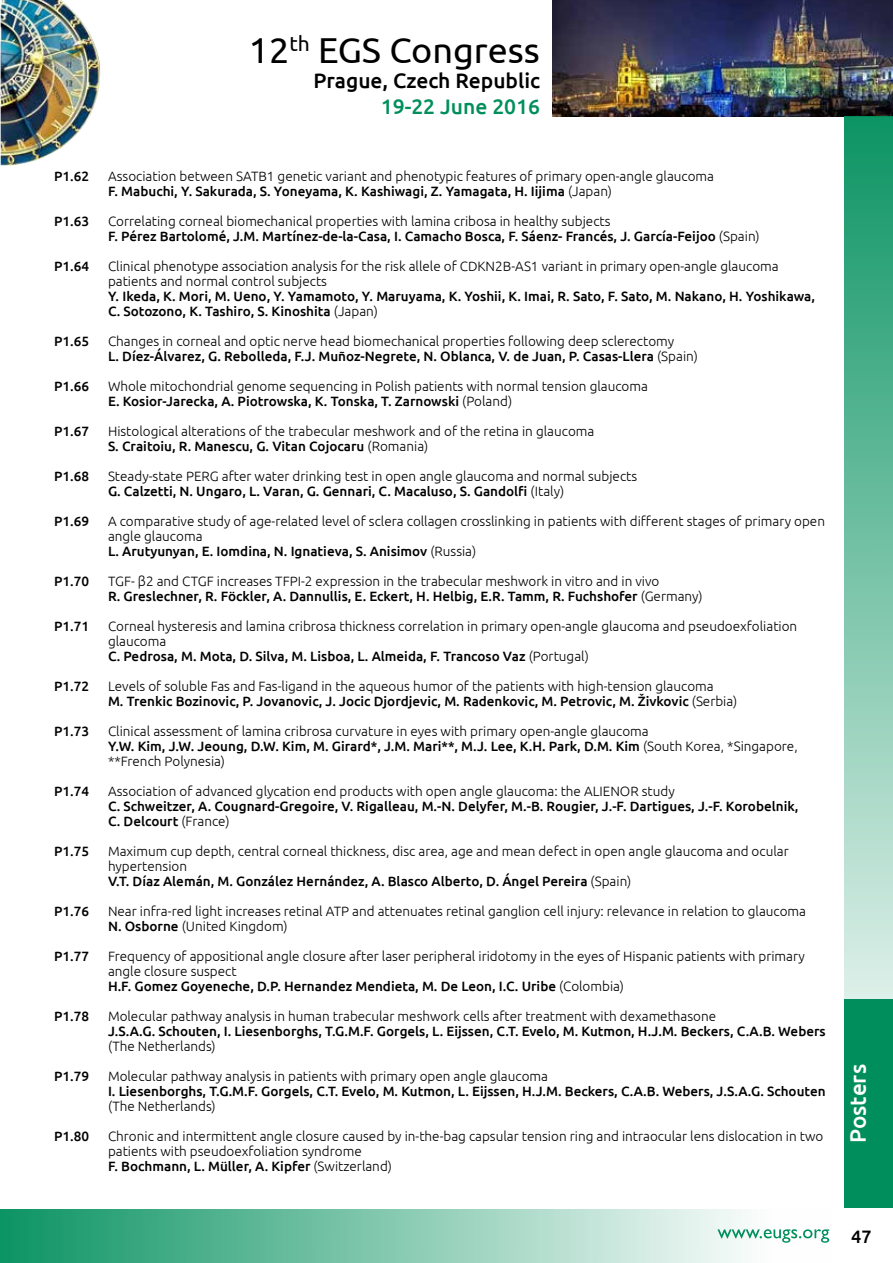
<style>
.page{position:relative;width:893px;height:1263px;background:#fff}
.page>*{position:absolute;margin:0;border:0;box-sizing:border-box;transform-origin:0 0}
.t1{font:36px "Ubuntu";color:#000}
.t2{font:500 22.5px "Ubuntu";color:#fff}
.t3{font:500 21px "Ubuntu";color:#000}
.t4{font:500 21px "Ubuntu";color:#008f5c}
.t5{font:500 18px "Ubuntu";color:#000}
.t6{font:300 13.5px/15px "Ubuntu";color:#000}
.t7{font:500 13.5px/15px "Ubuntu";color:#000}
.s1{font-weight:500}
.s2{font-weight:300}
</style>
<div class="page">
<img style="left:553px;top:0;width:340px;height:117px">
<svg style="left:844px;top:117px;width:49px;height:882px;background:#74c1a6"></svg>
<hr style="left:0;top:1209px;width:1px;height:54px;background:#008f5c">
<div style="left:1px;top:1209px;width:829px;height:54px;background:linear-gradient(to right,#0e9564,#fff)"></div>
<div style="left:844px;top:999px;width:49px;height:209px;background:#008f5c"></div>
<svg style="left:717px;top:1229px;width:112px;height:14px"></svg>
<img style="left:0;top:0;width:100px;height:166px">
<h1 class="t1" style="left:249px;top:29px;width:293px">12<sup>th</sup> EGS Congress</h1>
<h3 class="t3" style="left:313px;top:68px;width:228px">Prague, Czech Republic</h3>
<h3 class="t4" style="left:381px;top:93px;width:161px">19-22 June 2016</h3>
<p class="t7" style="left:54px;top:168px;width:37px">P1.62</p>
<p class="t6" style="left:108px;top:168px;width:608px">Association between SATB1 genetic variant and phenotypic features of primary open-angle glaucoma<br><span class="s1">F. Mabuchi, Y. Sakurada, S. Yoneyama, K. Kashiwagi, Z. Yamagata, H. Iijima</span> (Japan)</p>
<p class="t7" style="left:54px;top:213px;width:37px">P1.63</p>
<p class="t7" style="left:108px;top:213px;width:653px"><span class="s2">Correlating corneal biomechanical properties with lamina cribosa in healthy subjects<br></span>F. Pérez Bartolomé, J.M. Martínez-de-la-Casa, I. Camacho Bosca, F. Sáenz- Francés, J. García-Feijoo <span class="s2">(Spain)</span></p>
<p class="t7" style="left:54px;top:258px;width:37px">P1.64</p>
<p class="t6" style="left:108px;top:258px;width:672px">Clinical phenotype association analysis for the risk allele of CDKN2B-AS1 variant in primary open-angle glaucoma patients and normal control subjects</p>
<p class="t7" style="left:108px;top:288px;width:709px">Y. Ikeda, K. Mori, M. Ueno, Y. Yamamoto, Y. Maruyama, K. Yoshii, K. Imai, R. Sato, F. Sato, M. Nakano, H. Yoshikawa,<br>C. Sotozono, K. Tashiro, S. Kinoshita <span class="s2">(Japan)</span></p>
<p class="t7" style="left:54px;top:333px;width:37px">P1.65</p>
<p class="t6" style="left:108px;top:333px;width:591px">Changes in corneal and optic nerve head biomechanical properties following deep sclerectomy<br><span class="s1">L. Díez-Álvarez, G. Rebolleda, F.J. Muñoz-Negrete, N. Oblanca, V. de Juan, P. Casas-Llera</span> (Spain)</p>
<p class="t7" style="left:54px;top:378px;width:37px">P1.66</p>
<p class="t6" style="left:108px;top:378px;width:541px">Whole mitochondrial genome sequencing in Polish patients with normal tension glaucoma<br><span class="s1">E. Kosior-Jarecka, A. Piotrowska, K. Tonska, T. Zarnowski</span> (Poland)</p>
<p class="t7" style="left:54px;top:423px;width:37px">P1.67</p>
<p class="t6" style="left:108px;top:423px;width:488px">Histological alterations of the trabecular meshwork and of the retina in glaucoma<br><span class="s1">S. Craitoiu, R. Manescu, G. Vitan Cojocaru</span> (Romania)</p>
<p class="t7" style="left:54px;top:468px;width:37px">P1.68</p>
<p class="t6" style="left:108px;top:468px;width:531px">Steady-state PERG after water drinking test in open angle glaucoma and normal subjects<br><span class="s1">G. Calzetti, N. Ungaro, L. Varan, G. Gennari, C. Macaluso, S. Gandolfi</span> (Italy)</p>
<p class="t7" style="left:54px;top:513px;width:37px">P1.69</p>
<p class="t6" style="left:108px;top:513px;width:718px">A comparative study of age-related level of sclera collagen crosslinking in patients with different stages of primary open angle glaucoma<br><span class="s1">L. Arutyunyan, E. Iomdina, N. Ignatieva, S. Anisimov</span> (Russia)</p>
<p class="t7" style="left:54px;top:573px;width:37px">P1.70</p>
<p class="t6" style="left:108px;top:573px;width:596px">TGF- β2 and CTGF increases TFPI-2 expression in the trabecular meshwork in vitro and in vivo<br><span class="s1">R. Greslechner, R. Föckler, A. Dannullis, E. Eckert, H. Helbig, E.R. Tamm, R. Fuchshofer</span> (Germany)</p>
<p class="t7" style="left:54px;top:618px;width:37px">P1.71</p>
<p class="t6" style="left:108px;top:618px;width:691px">Corneal hysteresis and lamina cribrosa thickness correlation in primary open-angle glaucoma and pseudoexfoliation glaucoma<br><span class="s1">C. Pedrosa, M. Mota, D. Silva, M. Lisboa, L. Almeida, F. Trancoso Vaz</span> (Portugal)</p>
<p class="t7" style="left:54px;top:678px;width:37px">P1.72</p>
<p class="t6" style="left:108px;top:678px;width:631px">Levels of soluble Fas and Fas-ligand in the aqueous humor of the patients with high-tension glaucoma<br><span class="s1">M. Trenkic Bozinovic, P. Jovanovic, J. Jocic Djordjevic, M. Radenkovic, M. Petrovic, M. Živkovic</span> (Serbia)</p>
<p class="t7" style="left:54px;top:723px;width:37px">P1.73</p>
<p class="t6" style="left:108px;top:723px;width:691px">Clinical assessment of lamina cribrosa curvature in eyes with primary open-angle glaucoma<br><span class="s1">Y.W. Kim, J.W. Jeoung, D.W. Kim, M. Girard*, J.M. Mari**, M.J. Lee, K.H. Park, D.M. Kim</span> (South Korea, *Singapore, **French Polynesia)</p>
<p class="t7" style="left:54px;top:783px;width:37px">P1.74</p>
<p class="t6" style="left:108px;top:783px;width:568px">Association of advanced glycation end products with open angle glaucoma: the ALIENOR study</p>
<p class="t7" style="left:108px;top:798px;width:692px">C. Schweitzer, A. Cougnard-Gregoire, V. Rigalleau, M.-N. Delyfer, M.-B. Rougier, J.-F. Dartigues, J.-F. Korobelnik,<br>C. Delcourt <span class="s2">(France)</span></p>
<p class="t7" style="left:54px;top:843px;width:37px">P1.75</p>
<p class="t6" style="left:108px;top:843px;width:682px">Maximum cup depth, central corneal thickness, disc area, age and mean defect in open angle glaucoma and ocular hypertension<br><span class="s1">V.T. Díaz Alemán, M. González Hernández, A. Blasco Alberto, D. Ángel Pereira</span> (Spain)</p>
<p class="t7" style="left:54px;top:903px;width:37px">P1.76</p>
<p class="t6" style="left:108px;top:903px;width:700px">Near infra-red light increases retinal ATP and attenuates retinal ganglion cell injury: relevance in relation to glaucoma<br><span class="s1">N. Osborne</span> (United Kingdom)</p>
<p class="t7" style="left:54px;top:948px;width:37px">P1.77</p>
<p class="t6" style="left:108px;top:948px;width:698px">Frequency of appositional angle closure after laser peripheral iridotomy in the eyes of Hispanic patients with primary angle closure suspect<br><span class="s1">H.F. Gomez Goyeneche, D.P. Hernandez Mendieta, M. De Leon, I.C. Uribe</span> (Colombia)</p>
<p class="t7" style="left:54px;top:1008px;width:37px">P1.78</p>
<p class="t6" style="left:108px;top:1008px;width:610px">Molecular pathway analysis in human trabecular meshwork cells after treatment with dexamethasone</p>
<p class="t7" style="left:108px;top:1023px;width:719px">J.S.A.G. Schouten, I. Liesenborghs, T.G.M.F. Gorgels, L. Eijssen, C.T. Evelo, M. Kutmon, H.J.M. Beckers, C.A.B. Webers</p>
<p class="t6" style="left:108px;top:1038px;width:109px">(The Netherlands)</p>
<p class="t7" style="left:54px;top:1068px;width:37px">P1.79</p>
<p class="t6" style="left:108px;top:1068px;width:442px">Molecular pathway analysis in patients with primary open angle glaucoma</p>
<p class="t7" style="left:108px;top:1083px;width:719px">I. Liesenborghs, T.G.M.F. Gorgels, C.T. Evelo, M. Kutmon, L. Eijssen, H.J.M. Beckers, C.A.B. Webers, J.S.A.G. Schouten</p>
<p class="t6" style="left:108px;top:1098px;width:109px">(The Netherlands)</p>
<p class="t7" style="left:54px;top:1128px;width:37px">P1.80</p>
<p class="t6" style="left:108px;top:1128px;width:717px">Chronic and intermittent angle closure caused by in-the-bag capsular tension ring and intraocular lens dislocation in two patients with pseudoexfoliation syndrome<br><span class="s1">F. Bochmann, L. Müller, A. Kipfer</span> (Switzerland)</p>
<h2 class="t2" style="left:843px;top:1143px;width:80px;rotate:-90deg">Posters</h2>
<h3 class="t5" style="left:851px;top:1225px;width:22px">47</h3>
</div>
